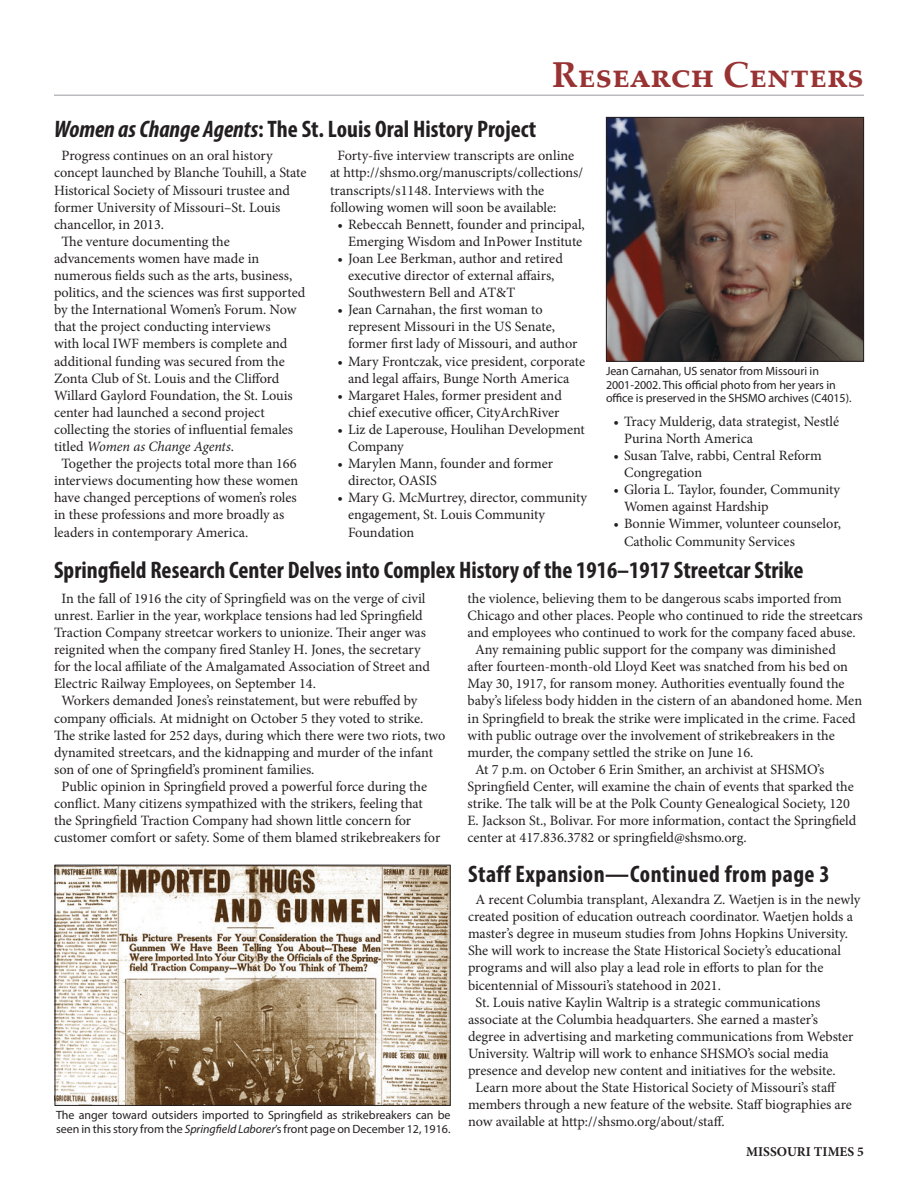
<style>
.page{position:relative;width:918px;height:1188px;background:#fff}
.page>*{position:absolute;margin:0;border:0;box-sizing:border-box;transform-origin:0 0}
.t1{font:700 36px "Palatino Linotype";color:#993232}
.headlines{font:700 condensed 24px "Myriad Pro";color:#231f20}
.headlines-2{font:700 condensed 24px "Myriad Pro";letter-spacing:.02em;color:#231f20}
.body_copy{font:14.25px/17.1px "Minion Pro";color:#231f20}
.page_number{font:700 13.5px "Minion Pro";color:#231f20}
.t2{font:12px/13.5px "Myriad Pro";letter-spacing:-.005em;color:#231f20}
.s1{font-style:italic}
</style>
<div class="page">
<hr style="left:54px;top:94px;width:810px;height:2px;background:#babbbe">
<img style="left:57px;top:867px;width:392px;height:237px">
<div style="left:55px;top:865px;width:396px;height:241px;border:1px solid #231f20"></div>
<img style="left:608px;top:119px;width:254px;height:241px">
<div style="left:606px;top:117px;width:258px;height:245px;border:1px solid #231f20"></div>
<h1 class="t1" style="left:552px;top:49px;width:313px">Research Centers</h1>
<p class="headlines" style="left:54px;top:114px;width:484px"><span class="s1">Women as Change Agents</span>: The St. Louis Oral History Project</p>
<p class="body_copy" style="left:54px;top:147px;width:254px;text-indent:8px">Progress continues on an oral history concept launched by Blanche Touhill, a State Historical Society of Missouri trustee and former University of Missouri–St. Louis chancellor, in 2013.</p>
<p class="body_copy" style="left:54px;top:233px;width:253px;text-indent:8px">The venture documenting the advancements women have made in numerous fields such as the arts, business, politics, and the sciences was first supported by the International Women’s Forum. Now that the project conducting interviews<br>with local IWF members is complete and additional funding was secured from the Zonta Club of St. Louis and the Clifford Willard Gaylord Foundation, the St. Louis center had launched a second project collecting the stories of influential females titled <span class="s1">Women as Change Agents</span>.</p>
<p class="body_copy" style="left:54px;top:455px;width:246px;text-indent:8px">Together the projects total more than 166 interviews documenting how these women have changed perceptions of women’s roles in these professions and more broadly as leaders in contemporary America.</p>
<p class="body_copy" style="left:330px;top:147px;width:255px;text-indent:8px">Forty-five interview transcripts are online at http://shsmo.org/manuscripts/collections/ transcripts/s1148. Interviews with the following women will soon be available:</p>
<p class="body_copy" style="left:338px;top:216px;width:249px;text-align:center">• Rebeccah Bennett, founder and principal,<br>Emerging Wisdom and InPower Institute</p>
<p class="body_copy" style="left:348px;top:250px;width:216px;text-indent:-10px">• Joan Lee Berkman, author and retired executive director of external affairs,<br>Southwestern Bell and AT&amp;T</p>
<p class="body_copy" style="left:348px;top:301px;width:231px;text-indent:-10px">• Jean Carnahan, the first woman to represent Missouri in the US Senate, former first lady of Missouri, and author</p>
<p class="body_copy" style="left:338px;top:353px;width:249px;text-align:center">• Mary Frontczak, vice president, corporate and legal affairs, Bunge North America</p>
<p class="body_copy" style="left:338px;top:387px;width:226px;text-align:center">• Margaret Hales, former president and chief executive officer, CityArchRiver</p>
<p class="body_copy" style="left:348px;top:421px;width:238px;text-indent:-10px">• Liz de Laperouse, Houlihan Development<br>Company</p>
<p class="body_copy" style="left:348px;top:455px;width:207px;text-indent:-10px">• Marylen Mann, founder and former director, OASIS</p>
<p class="body_copy" style="left:348px;top:489px;width:241px;text-indent:-10px">• Mary G. McMurtrey, director, community engagement, St. Louis Community<br>Foundation</p>
<p class="t2" style="left:606px;top:364px;width:247px">Jean Carnahan, US senator from Missouri in<br>2001-2002. This official photo from her years in office is preserved in the SHSMO archives (C4015).</p>
<p class="body_copy" style="left:624px;top:413px;width:217px;text-indent:-10px">• Tracy Mulderig, data strategist, Nestlé<br>Purina North America</p>
<p class="body_copy" style="left:624px;top:447px;width:200px;text-indent:-10px">• Susan Talve, rabbi, Central Reform<br>Congregation</p>
<p class="body_copy" style="left:624px;top:481px;width:218px;text-indent:-10px">• Gloria L. Taylor, founder, Community<br>Women against Hardship</p>
<p class="body_copy" style="left:624px;top:515px;width:218px;text-indent:-10px">• Bonnie Wimmer, volunteer counselor,<br>Catholic Community Services</p>
<p class="headlines" style="left:54px;top:555px;width:751px">Springfield Research Center Delves into Complex History of the 1916–1917 Streetcar Strike</p>
<p class="body_copy" style="left:54px;top:590px;width:378px;text-indent:8px">In the fall of 1916 the city of Springfield was on the verge of civil unrest. Earlier in the year, workplace tensions had led Springfield Traction Company streetcar workers to unionize. Their anger was reignited when the company fired Stanley H. Jones, the secretary for the local affiliate of the Amalgamated Association of Street and Electric Railway Employees, on September 14.</p>
<p class="body_copy" style="left:54px;top:692px;width:393px;text-indent:8px">Workers demanded Jones’s reinstatement, but were rebuffed by company officials. At midnight on October 5 they voted to strike.<br>The strike lasted for 252 days, during which there were two riots, two dynamited streetcars, and the kidnapping and murder of the infant son of one of Springfield’s prominent families.</p>
<p class="body_copy" style="left:54px;top:778px;width:388px;text-indent:8px">Public opinion in Springfield proved a powerful force during the conflict. Many citizens sympathized with the strikers, feeling that the Springfield Traction Company had shown little concern for customer comfort or safety. Some of them blamed strikebreakers for</p>
<p class="body_copy" style="left:468px;top:590px;width:397px">the violence, believing them to be dangerous scabs imported from<br>Chicago and other places. People who continued to ride the streetcars and employees who continued to work for the company faced abuse.</p>
<p class="body_copy" style="left:468px;top:641px;width:396px;text-indent:8px">Any remaining public support for the company was diminished after fourteen-month-old Lloyd Keet was snatched from his bed on May 30, 1917, for ransom money. Authorities eventually found the baby’s lifeless body hidden in the cistern of an abandoned home. Men in Springfield to break the strike were implicated in the crime. Faced with public outrage over the involvement of strikebreakers in the murder, the company settled the strike on June 16.</p>
<p class="body_copy" style="left:468px;top:761px;width:390px;text-indent:8px">At 7 p.m. on October 6 Erin Smither, an archivist at SHSMO’s Springfield Center, will examine the chain of events that sparked the strike. The talk will be at the Polk County Genealogical Society, 120<br>E. Jackson St., Bolivar. For more information, contact the Springfield center at 417.836.3782 or springfield@shsmo.org.</p>
<p class="t2" style="left:56px;top:1108px;width:396px">The anger toward outsiders imported to Springfield as strikebreakers can be seen in this story from the <span class="s1">Springfield Laborer</span>’s front page on December 12, 1916.</p>
<p class="headlines-2" style="left:468px;top:859px;width:363px">Staff Expansion—Continued from page 3</p>
<p class="body_copy" style="left:468px;top:891px;width:394px;text-indent:8px">A recent Columbia transplant, Alexandra Z. Waetjen is in the newly created position of education outreach coordinator. Waetjen holds a master’s degree in museum studies from Johns Hopkins University.<br>She will work to increase the State Historical Society’s educational programs and will also play a lead role in efforts to plan for the bicentennial of Missouri’s statehood in 2021.</p>
<p class="body_copy" style="left:468px;top:994px;width:387px;text-indent:8px">St. Louis native Kaylin Waltrip is a strategic communications associate at the Columbia headquarters. She earned a master’s degree in advertising and marketing communications from Webster University. Waltrip will work to enhance SHSMO’s social media presence and develop new content and initiatives for the website.</p>
<p class="body_copy" style="left:468px;top:1079px;width:385px;text-indent:8px">Learn more about the State Historical Society of Missouri’s staff members through a new feature of the website. Staff biographies are now available at http://shsmo.org/about/staff.</p>
<p class="page_number" style="left:746px;top:1143px;width:119px">MISSOURI TIMES 5</p>
</div>
